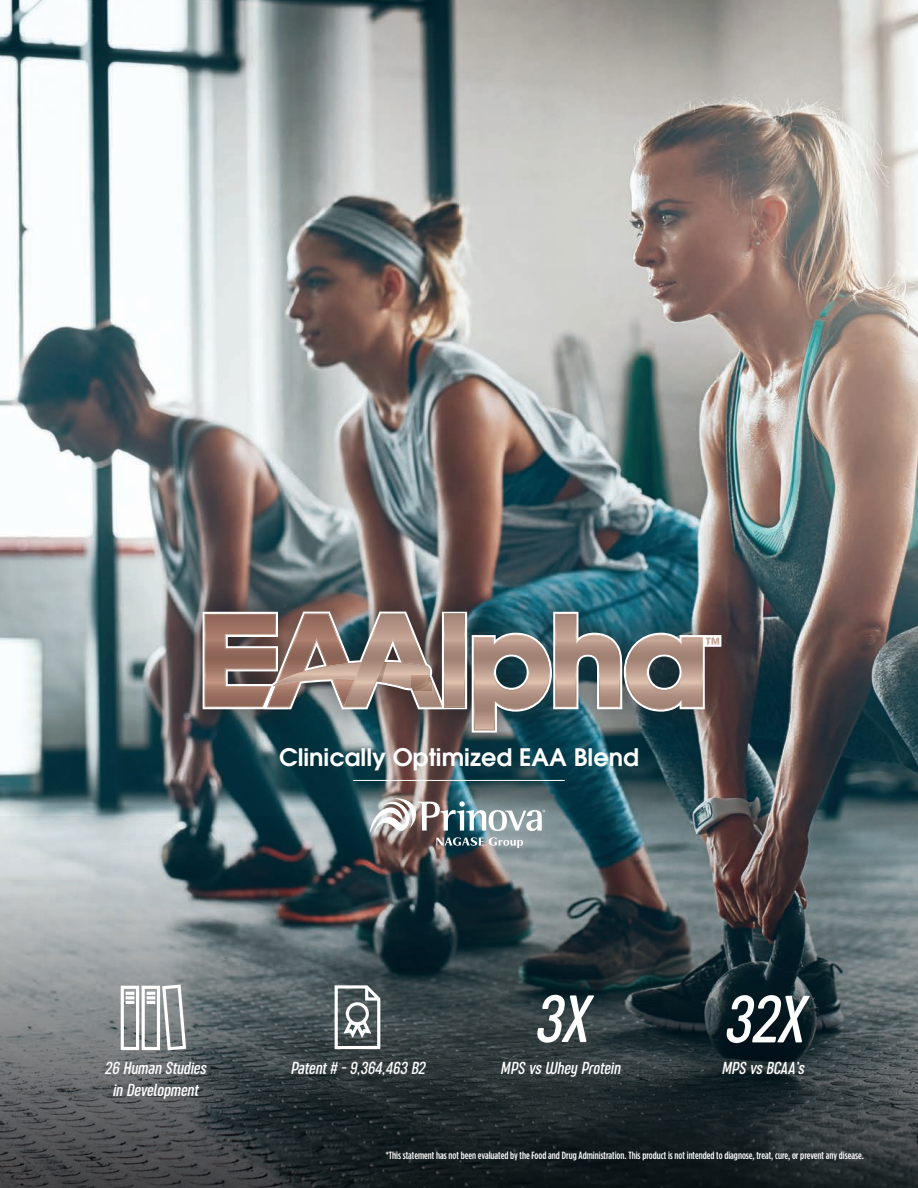
<style>
.page{position:relative;width:918px;height:1188px;background:#fff}
.page>*{position:absolute;margin:0;border:0;box-sizing:border-box;transform-origin:0 0}
.t1{font:italic 300 69px "Sugo Pro Display";color:#fff}
.t2{font:600 24px "Avant Garde";color:#fff}
.t3{font:italic 300 18px/21.6px "Sugo Pro Classic";color:#fff;text-align:center}
.t4{font:500 condensed 10.5px "Gotham HTF";color:#fff}
</style>
<div class="page">
<img style="left:0;top:0;width:918px;height:816px">
<svg style="left:0;top:816px;width:918px;height:372px;background:#485256"></svg>
<img style="left:370px;top:792px;width:175px;height:56px">
<div style="left:121px;top:986px;width:18px;height:64px;border:3px solid #fff"></div>
<div style="left:142px;top:986px;width:18px;height:64px;border:3px solid #fff"></div>
<svg style="left:126px;top:992px;width:8px;height:12px"></svg>
<svg style="left:147px;top:984px;width:39px;height:67px"></svg>
<svg style="left:334px;top:985px;width:47px;height:65px"></svg>
<hr style="left:353px;top:780px;width:212px;height:1px;background:#fff">
<div style="left:177px;top:587px;width:568px;height:160px;background:#231f20;opacity:.64"></div>
<img style="left:203px;top:612px;width:518px;height:121px">
<p class="t2" style="left:279px;top:741px;width:362px">Clinically Optimized EAA Blend</p>
<p class="t1" style="left:534px;top:980px;width:55px">3X</p>
<p class="t3" style="left:105px;top:1058px;width:103px">26 Human Studies in Development</p>
<p class="t3" style="left:290px;top:1058px;width:136px">Patent # - 9,364,463 B2</p>
<p class="t3" style="left:500px;top:1058px;width:121px">MPS vs Whey Protein</p>
<p class="t1" style="left:723px;top:980px;width:81px">32X</p>
<p class="t3" style="left:721px;top:1058px;width:84px">MPS vs BCAA’s</p>
<p class="t4" style="left:386px;top:1149px;width:480px">*This statement has not been evaluated by the Food and Drug Administration. This product is not intended to diagnose, treat, cure, or prevent any disease.</p>
</div>
